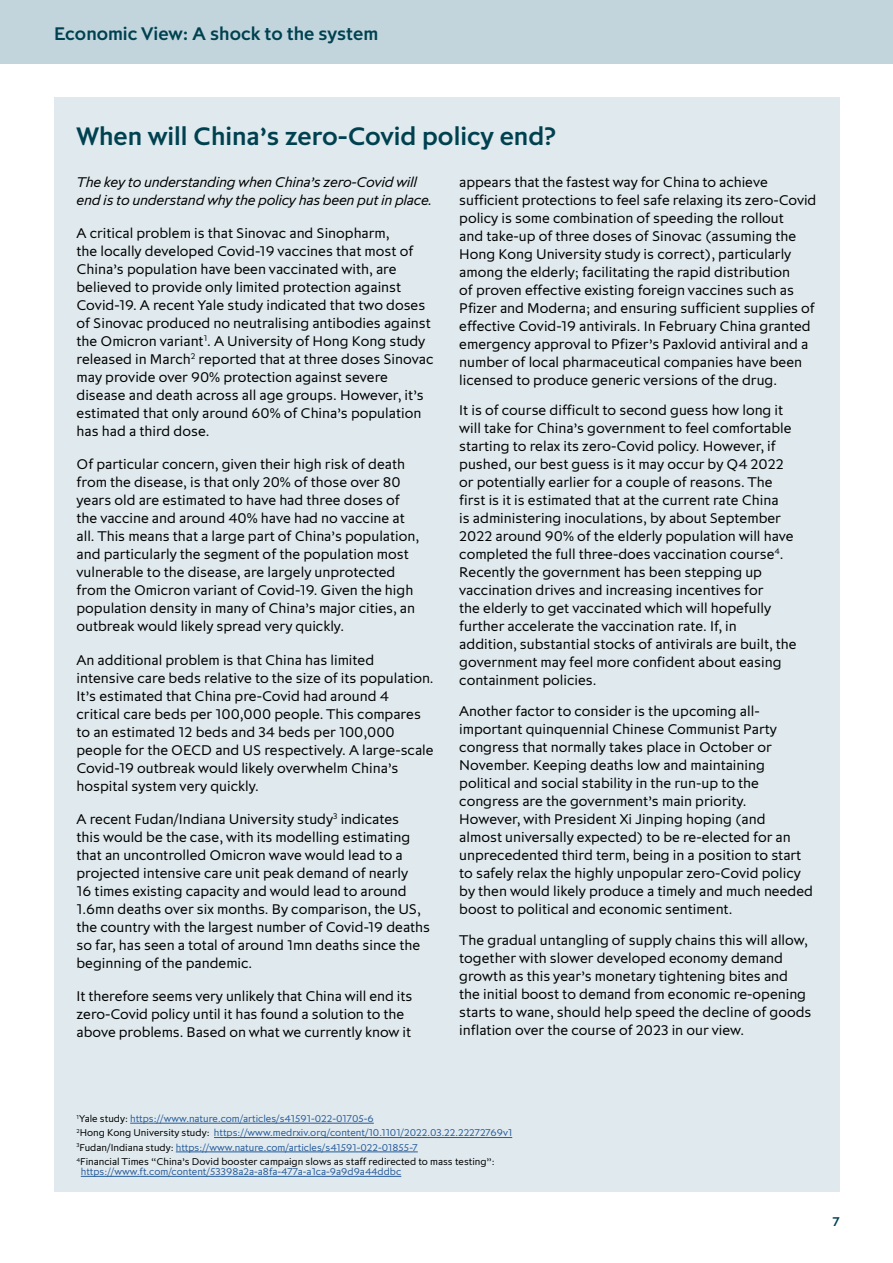
<style>
.page{position:relative;width:893px;height:1263px;background:#fff}
.page>*{position:absolute;margin:0;border:0;box-sizing:border-box;transform-origin:0 0}
.t1{font:500 27px "Pembroke";color:#004150}
.t2{font:500 19.5px "Pembroke";color:#004150}
.t3{font:15px/18px "Pembroke";color:#000}
.t4{font:italic 15px/18px "Pembroke";letter-spacing:-.015em;color:#000}
.t5{font:500 13.5px "Pembroke";color:#004150}
.t6{font:10.5px/14.4px "Pembroke";color:#275b9b}
.s1{color:#000}
</style>
<div class="page">
<div style="left:0;top:0;width:893px;height:64px;background:#c2d5dd"></div>
<div style="left:54px;top:98px;width:786px;height:1094px;background:#e0eaee"></div>
<hr style="left:130px;top:1123px;width:244px;height:1px;background:#275b9b">
<hr style="left:214px;top:1137px;width:298px;height:1px;background:#275b9b">
<hr style="left:176px;top:1151px;width:242px;height:1px;background:#275b9b">
<hr style="left:81px;top:1176px;width:320px;height:1px;background:#275b9b">
<h2 class="t2" style="left:54px;top:22px;width:326px">Economic View: A shock to the system</h2>
<h1 class="t1" style="left:77px;top:119px;width:481px">When will China’s zero-Covid policy end?</h1>
<p class="t4" style="left:77px;top:172px;width:357px">The key to understanding when China’s zero-Covid will end is to understand why the policy has been put in place.</p>
<p class="t3" style="left:77px;top:223px;width:358px">A critical problem is that Sinovac and Sinopharm,<br>the locally developed Covid-19 vaccines that most of China’s population have been vaccinated with, are believed to provide only limited protection against Covid-19. A recent Yale study indicated that two doses of Sinovac produced no neutralising antibodies against the Omicron variant<sup>1</sup>. A University of Hong Kong study released in March<sup>2</sup> reported that at three doses Sinovac may provide over 90% protection against severe disease and death across all age groups. However, it’s estimated that only around 60% of China’s population has had a third dose.</p>
<p class="t3" style="left:77px;top:455px;width:344px">Of particular concern, given their high risk of death from the disease, is that only 20% of those over 80 years old are estimated to have had three doses of the vaccine and around 40% have had no vaccine at all. This means that a large part of China’s population, and particularly the segment of the population most vulnerable to the disease, are largely unprotected from the Omicron variant of Covid-19. Given the high population density in many of China’s major cities, an outbreak would likely spread very quickly.</p>
<p class="t3" style="left:77px;top:650px;width:359px">An additional problem is that China has limited intensive care beds relative to the size of its population.<br>It’s estimated that China pre-Covid had around 4 critical care beds per 100,000 people. This compares to an estimated 12 beds and 34 beds per 100,000 people for the OECD and US respectively. A large-scale Covid-19 outbreak would likely overwhelm China’s hospital system very quickly.</p>
<p class="t3" style="left:77px;top:809px;width:355px">A recent Fudan/Indiana University study<sup>3</sup> indicates<br>this would be the case, with its modelling estimating that an uncontrolled Omicron wave would lead to a projected intensive care unit peak demand of nearly<br>16 times existing capacity and would lead to around 1.6mn deaths over six months. By comparison, the US, the country with the largest number of Covid-19 deaths so far, has seen a total of around 1mn deaths since the beginning of the pandemic.</p>
<p class="t3" style="left:77px;top:987px;width:337px">It therefore seems very unlikely that China will end its zero-Covid policy until it has found a solution to the above problems. Based on what we currently know it</p>
<p class="t3" style="left:459px;top:172px;width:359px">appears that the fastest way for China to achieve sufficient protections to feel safe relaxing its zero-Covid policy is some combination of speeding the rollout<br>and take-up of three doses of Sinovac (assuming the Hong Kong University study is correct), particularly among the elderly; facilitating the rapid distribution<br>of proven effective existing foreign vaccines such as Pfizer and Moderna; and ensuring sufficient supplies of effective Covid-19 antivirals. In February China granted emergency approval to Pfizer’s Paxlovid antiviral and a number of local pharmaceutical companies have been licensed to produce generic versions of the drug.</p>
<p class="t3" style="left:459px;top:401px;width:339px">It is of course difficult to second guess how long it will take for China’s government to feel comfortable starting to relax its zero-Covid policy. However, if pushed, our best guess is it may occur by Q4 2022 or potentially earlier for a couple of reasons. The first is it is estimated that at the current rate China<br>is administering inoculations, by about September 2022 around 90% of the elderly population will have completed the full three-does vaccination course<sup>4</sup>.<br>Recently the government has been stepping up vaccination drives and increasing incentives for<br>the elderly to get vaccinated which will hopefully further accelerate the vaccination rate. If, in addition, substantial stocks of antivirals are built, the government may feel more confident about easing containment policies.</p>
<p class="t3" style="left:459px;top:702px;width:355px">Another factor to consider is the upcoming all&shy;important quinquennial Chinese Communist Party congress that normally takes place in October or November. Keeping deaths low and maintaining political and social stability in the run-up to the congress are the government’s main priority.<br>However, with President Xi Jinping hoping (and<br>almost universally expected) to be re-elected for an unprecedented third term, being in a position to start to safely relax the highly unpopular zero-Covid policy by then would likely produce a timely and much needed boost to political and economic sentiment.</p>
<p class="t3" style="left:459px;top:930px;width:354px">The gradual untangling of supply chains this will allow, together with slower developed economy demand growth as this year’s monetary tightening bites and the initial boost to demand from economic re-opening starts to wane, should help speed the decline of goods inflation over the course of 2023 in our view.</p>
<p class="t6" style="left:77px;top:1111px;width:437px"><sup>1</sup><span class="s1">Yale study:</span> https://www.nature.com/articles/s41591-022-01705-6<br><sup>2</sup><span class="s1">Hong Kong University study:</span> https://www.medrxiv.org/content/10.1101/2022.03.22.22272769v1<br><sup>3</sup><span class="s1">Fudan/Indiana study:</span> https://www.nature.com/articles/s41591-022-01855-7<br><sup>4</sup><span class="s1">Financial Times “China’s Dovid booster campaign slows as staff redirected to mass testing”:</span></p>
<p class="t6" style="left:81px;top:1164px;width:322px">https://www.ft.com/content/53398a2a-a8fa-477a-a1ca-9a9d9a44ddbc</p>
<p class="t5" style="left:833px;top:1213px;width:8px">7</p>
</div>
